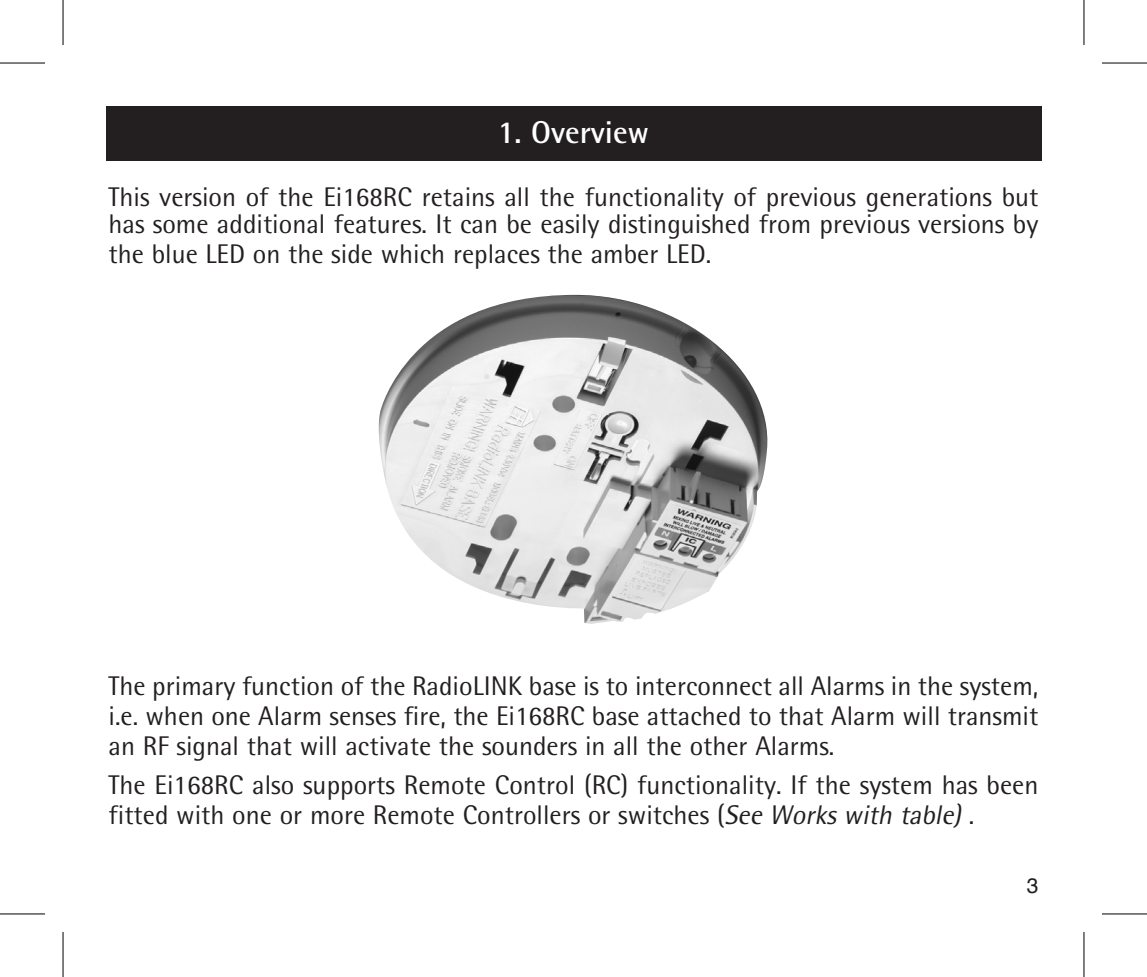
<style>
.page{position:relative;width:1147px;height:977px;background:#fff}
.page>*{position:absolute;margin:0;border:0;box-sizing:border-box;transform-origin:0 0}
.t1{font:700 31.5px "Rotis Semi Sans Std";color:#fff}
.t2{font:27px/30px "Rotis Semi Sans Std";color:#231f20}
.t3{font:21px "Helvetica";color:#231f20}
.s1{font-style:italic}
</style>
<div class="page">
<div style="left:106px;top:106px;width:935px;height:54px;background:#231f20"></div>
<img style="left:378px;top:295px;width:390px;height:328px">
<svg style="left:0;top:63px;width:45px;height:1px"></svg>
<svg style="left:1102px;top:63px;width:44px;height:1px"></svg>
<hr style="left:0;top:62px;width:45px;height:1px;background:#000">
<hr style="left:1101px;top:62px;width:45px;height:1px;background:#000">
<hr style="left:0;top:913px;width:45px;height:1px;background:#000">
<hr style="left:1101px;top:913px;width:45px;height:1px;background:#000">
<hr style="left:62px;top:0;width:2px;height:45px;background:#000">
<hr style="left:62px;top:931px;width:2px;height:45px;background:#000">
<hr style="left:1083px;top:0;width:1px;height:45px;background:#000">
<hr style="left:1083px;top:931px;width:1px;height:45px;background:#000">
<p class="t1" style="left:497px;top:119px;width:153px">1. Overview</p>
<p class="t2" style="left:109px;top:185px;width:931px;line-height:27px">This version of the Ei168RC retains all the functionality of previous generations but has some additional features. It can be easily distinguished from previous versions by</p>
<p class="t2" style="left:109px;top:240px;width:604px">the blue LED on the side which replaces the amber LED.</p>
<p class="t2" style="left:109px;top:672px;width:931px;text-align:justify">The primary function of the RadioLINK base is to interconnect all Alarms in the system, i.e. when one Alarm senses fire, the Ei168RC base attached to that Alarm will transmit an RF signal that will activate the sounders in all the other Alarms.</p>
<p class="t2" style="left:109px;top:771px;width:931px">The Ei168RC also supports Remote Control (RC) functionality. If the system has been fitted with one or more Remote Controllers or switches (<span class="s1">See Works with table)</span> .</p>
<p class="t3" style="left:1026px;top:873px;width:13px">3</p>
</div>
